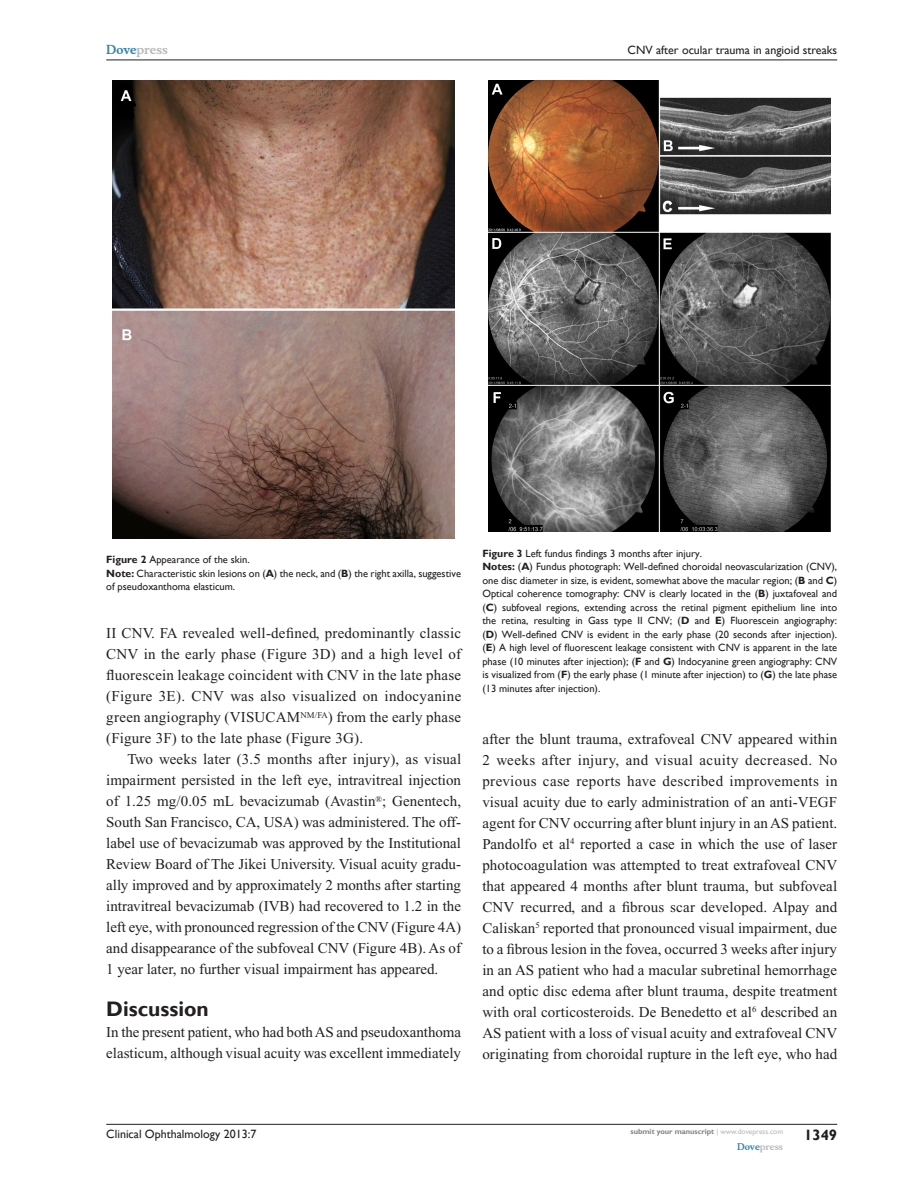
<style>
.page{position:relative;width:918px;height:1188px;background:#fff}
.page>*{position:absolute;margin:0;border:0;box-sizing:border-box;transform-origin:0 0}
.t1{font:700 21px "Gill Sans";color:#231f20}
.TxF{font:15px/21px "Times New Roman";color:#231f20}
.Tx{font:15px/21px "Times New Roman";color:#231f20;text-align:justify}
.RunFolio-R{font:700 15px "Gill Sans";color:#231f20}
.RunH-R{font:12px "Gill Sans";color:#231f20}
.RunF-R{font:12px "Gill Sans";color:#231f20}
.RunH-Brand-R{font:700 12px "Musee";color:#b8b9bc}
.FC{font:10.5px/13.5px "Gill Sans";color:#231f20}
.RunF-Brand-R{font:700 9px "Musee";color:#b8b9bc}
.RunF-SubmityourMS-R{font:700 7.5px "Gill Sans";color:#808285}
.s1{color:#3485ae}
.s2{font-weight:700}
.s3{font-weight:400;color:#b8b9bc}
</style>
<div class="page">
<img style="left:113px;top:81px;width:342px;height:457px">
<img style="left:489px;top:81px;width:342px;height:451px">
<hr style="left:106px;top:1124px;width:731px;height:1px;background:#231f20">
<hr style="left:106px;top:60px;width:731px;height:1px;background:#231f20">
<p class="RunH-Brand-R" style="left:106px;top:43px;width:63px"><span class="s1">Dove</span>press</p>
<p class="RunH-R" style="left:628px;top:43px;width:211px">CNV after ocular trauma in angioid streaks</p>
<p class="FC" style="left:106px;top:553px;width:145px"><span class="s2">Figure 2</span> Appearance of the skin.</p>
<p class="FC" style="left:106px;top:567px;width:356px"><span class="s2">Note:</span> Characteristic skin lesions on (<span class="s2">A</span>) the neck, and (<span class="s2">B</span>) the right axilla, suggestive of pseudoxanthoma elasticum.</p>
<p class="Tx" style="left:106px;top:623px;width:357px">II CNV. FA revealed well-defined, predominantly classic CNV in the early phase (Figure 3D) and a high level of fluorescein leakage coincident with CNV in the late phase (Figure 3E). CNV was also visualized on indocyanine green angiography (VISUCAM<sup>NM/FA</sup>) from the early phase (Figure 3F) to the late phase (Figure 3G).</p>
<p class="Tx" style="left:106px;top:749px;width:356px;text-indent:21px">Two weeks later (3.5 months after injury), as visual impairment persisted in the left eye, intravitreal injection of 1.25 mg/0.05 mL bevacizumab (Avastin<sup>®</sup>; Genentech, South San Francisco, CA, USA) was administered. The off&shy;label use of bevacizumab was approved by the Institutional Review Board of The Jikei University. Visual acuity gradu&shy;ally improved and by approximately 2 months after starting intravitreal bevacizumab (IVB) had recovered to 1.2 in the left eye, with pronounced regression of the CNV (Figure 4A) and disappearance of the subfoveal CNV (Figure 4B). As of 1 year later, no further visual impairment has appeared.</p>
<h1 class="t1" style="left:106px;top:997px;width:104px">Discussion</h1>
<p class="TxF" style="left:106px;top:1022px;width:356px">In the present patient, who had both AS and pseudoxanthoma elasticum, although visual acuity was excellent immediately</p>
<p class="FC" style="left:482px;top:547px;width:221px"><span class="s2">Figure 3</span> Left fundus findings 3 months after injury.</p>
<p class="FC" style="left:482px;top:560px;width:356px;text-align:justify"><span class="s2">Notes:</span> (<span class="s2">A</span>) Fundus photograph: Well-defined choroidal neovascularization (CNV), one disc diameter in size, is evident, somewhat above the macular region; (<span class="s2">B</span> and <span class="s2">C</span>)<br>Optical coherence tomography: CNV is clearly located in the (<span class="s2">B</span>) juxtafoveal and (<span class="s2">C</span>) subfoveal regions, extending across the retinal pigment epithelium line into the retina, resulting in Gass type II CNV; (<span class="s2">D</span> and <span class="s2">E</span>) Fluorescein angiography: (<span class="s2">D</span>) Well-defined CNV is evident in the early phase (20 seconds after injection). (<span class="s2">E</span>) A high level of fluorescent leakage consistent with CNV is apparent in the late phase (10 minutes after injection); (<span class="s2">F</span> and <span class="s2">G</span>) Indocyanine green angiography: CNV is visualized from (<span class="s2">F</span>) the early phase (1 minute after injection) to (<span class="s2">G</span>) the late phase (13 minutes after injection).</p>
<p class="TxF" style="left:482px;top:728px;width:357px;text-align:justify">after the blunt trauma, extrafoveal CNV appeared within 2 weeks after injury, and visual acuity decreased. No previous case reports have described improvements in visual acuity due to early administration of an anti-VEGF agent for CNV occurring after blunt injury in an AS patient.<br>Pandolfo et al<sup>4</sup> reported a case in which the use of laser photocoagulation was attempted to treat extrafoveal CNV that appeared 4 months after blunt trauma, but subfoveal CNV recurred, and a fibrous scar developed. Alpay and Caliskan<sup>5</sup> reported that pronounced visual impairment, due to a fibrous lesion in the fovea, occurred 3 weeks after injury in an AS patient who had a macular subretinal hemorrhage and optic disc edema after blunt trauma, despite treatment with oral corticosteroids. De Benedetto et al<sup>6</sup> described an AS patient with a loss of visual acuity and extrafoveal CNV originating from choroidal rupture in the left eye, who had</p>
<p class="RunF-R" style="left:106px;top:1127px;width:152px">Clinical Ophthalmology 2013:7</p>
<p class="RunF-SubmityourMS-R" style="left:631px;top:1127px;width:154px">submit your manuscript <span class="s3">| www.dovepress.com</span></p>
<p class="RunF-Brand-R" style="left:737px;top:1141px;width:48px"><span class="s1">Dove</span>press</p>
<p class="RunFolio-R" style="left:804px;top:1126px;width:35px">1349</p>
</div>
